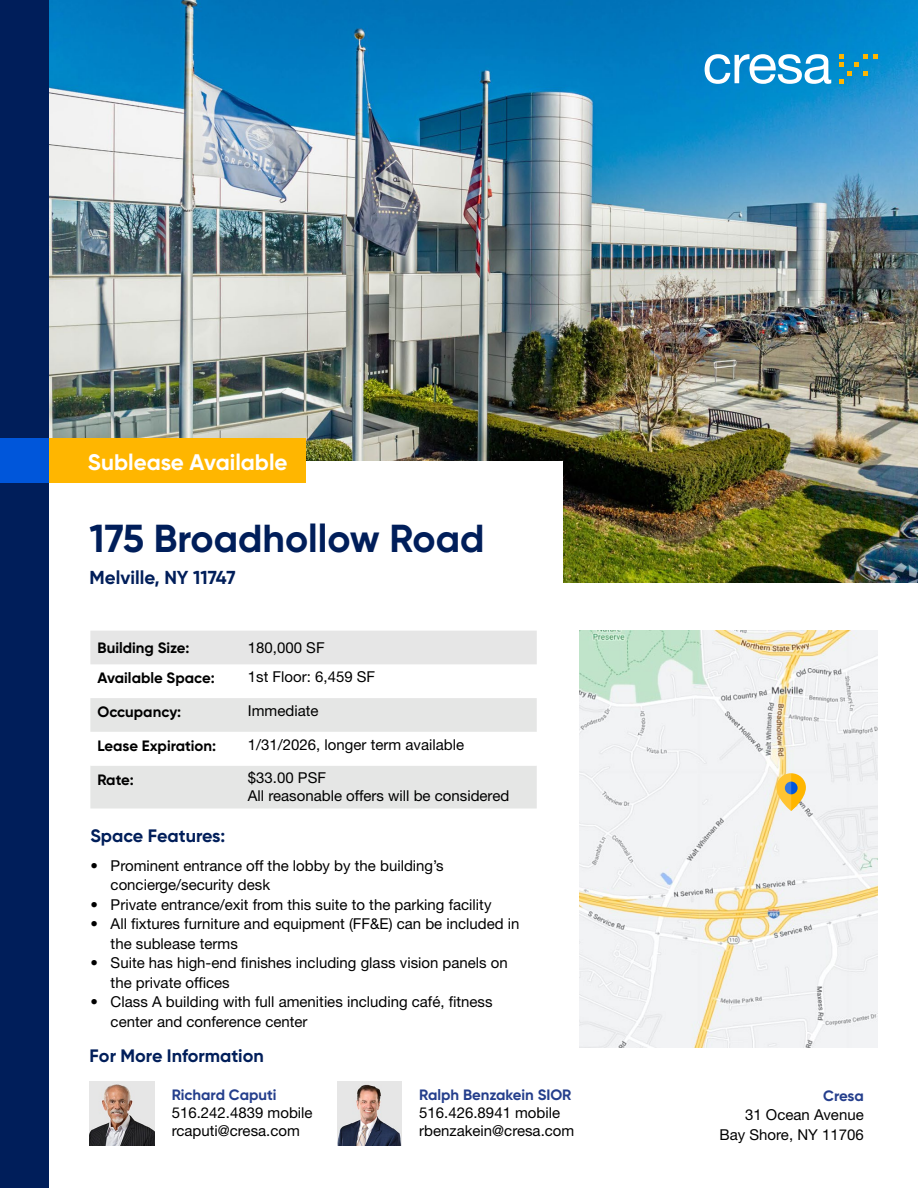
<style>
.page{position:relative;width:918px;height:1188px;background:#fff}
.page>*{position:absolute;margin:0;border:0;box-sizing:border-box;transform-origin:0 0}
.t1{font:700 39px "Gilroy";color:#001e5a}
.t2{font:700 22.5px "Gilroy";color:#fff}
.t3{font:700 18.75px "Gilroy";color:#001e5a}
.t4{font:700 18px "Gilroy";color:#001e5a}
.t5{font:15px/19.5px "Helvetica Neue LT Std";color:#000}
.t6{font:700 15px "Gilroy";color:#000}
.t7{font:700 15px "Gilroy";color:#243e8c}
</style>
<div class="page">
<img style="left:49px;top:0;width:869px;height:583px">
<div style="left:49px;top:461px;width:514px;height:681px;background:#fff"></div>
<div style="left:0;top:0;width:49px;height:1188px;background:#001e5a"></div>
<div style="left:49px;top:438px;width:257px;height:45px;background:#ffb600"></div>
<div style="left:0;top:438px;width:49px;height:45px;background:#0056da"></div>
<img style="left:90px;top:1081px;width:64px;height:65px">
<img style="left:337px;top:1081px;width:65px;height:65px">
<div style="left:90px;top:631px;width:447px;height:33px;background:#e6e6e6"></div>
<div style="left:90px;top:698px;width:447px;height:111px;background:#e5e6e5"></div>
<svg style="left:90px;top:732px;width:447px;height:34px"></svg>
<img style="left:580px;top:631px;width:297px;height:417px">
<svg style="left:705px;top:54px;width:126px;height:30px"></svg>
<svg style="left:839px;top:54px;width:38px;height:30px"></svg>
<svg style="left:777px;top:773px;width:29px;height:38px"></svg>
<div style="left:785px;top:782px;width:13px;height:12px;background:#0056da;border-radius:50%"></div>
<svg style="left:777px;top:773px;width:14px;height:38px"></svg>
<h2 class="t2" style="left:88px;top:448px;width:201px">Sublease Available</h2>
<h1 class="t1" style="left:90px;top:514px;width:396px">175 Broadhollow Road</h1>
<p class="t3" style="left:90px;top:565px;width:147px">Melville, NY 11747</p>
<p class="t6" style="left:97px;top:639px;width:94px">Building Size:</p>
<p class="t5" style="left:248px;top:638px;width:78px">180,000 SF</p>
<p class="t6" style="left:97px;top:669px;width:119px">Available Space:</p>
<p class="t5" style="left:248px;top:667px;width:129px">1st Floor: 6,459 SF</p>
<p class="t6" style="left:97px;top:703px;width:85px">Occupancy:</p>
<p class="t5" style="left:248px;top:701px;width:72px">Immediate</p>
<p class="t6" style="left:97px;top:736px;width:120px">Lease Expiration:</p>
<p class="t5" style="left:248px;top:734px;width:218px">1/31/2026, longer term available</p>
<p class="t6" style="left:97px;top:770px;width:38px">Rate:</p>
<p class="t5" style="left:248px;top:769px;width:263px;line-height:18px">$33.00 PSF<br>All reasonable offers will be considered</p>
<p class="t4" style="left:90px;top:825px;width:136px">Space Features:</p>
<p class="t5" style="left:111px;top:855px;width:335px;text-indent:-20px">• Prominent entrance off the lobby by the building’s concierge/security desk</p>
<p class="t5" style="left:90px;top:894px;width:403px">• Private entrance/exit from this suite to the parking facility</p>
<p class="t5" style="left:111px;top:914px;width:410px;text-indent:-20px">• All fixtures furniture and equipment (FF&amp;E) can be included in the sublease terms</p>
<p class="t5" style="left:111px;top:953px;width:399px;text-indent:-20px">• Suite has high-end finishes including glass vision panels on the private offices</p>
<p class="t5" style="left:111px;top:992px;width:383px;text-indent:-20px">• Class A building with full amenities including café, fitness center and conference center</p>
<p class="t4" style="left:90px;top:1045px;width:176px">For More Information</p>
<p class="t7" style="left:172px;top:1085px;width:106px">Richard Caputi</p>
<p class="t5" style="left:172px;top:1104px;width:142px;line-height:18px">516.242.4839 mobile rcaputi@cresa.com</p>
<p class="t7" style="left:419px;top:1085px;width:154px">Ralph Benzakein SIOR</p>
<p class="t5" style="left:419px;top:1104px;width:157px;line-height:18px">516.426.8941 mobile rbenzakein@cresa.com</p>
<p class="t7" style="left:823px;top:1086px;width:42px">Cresa</p>
<p class="t5" style="left:720px;top:1105px;width:146px;text-align:right">31 Ocean Avenue<br>Bay Shore, NY 11706</p>
</div>
